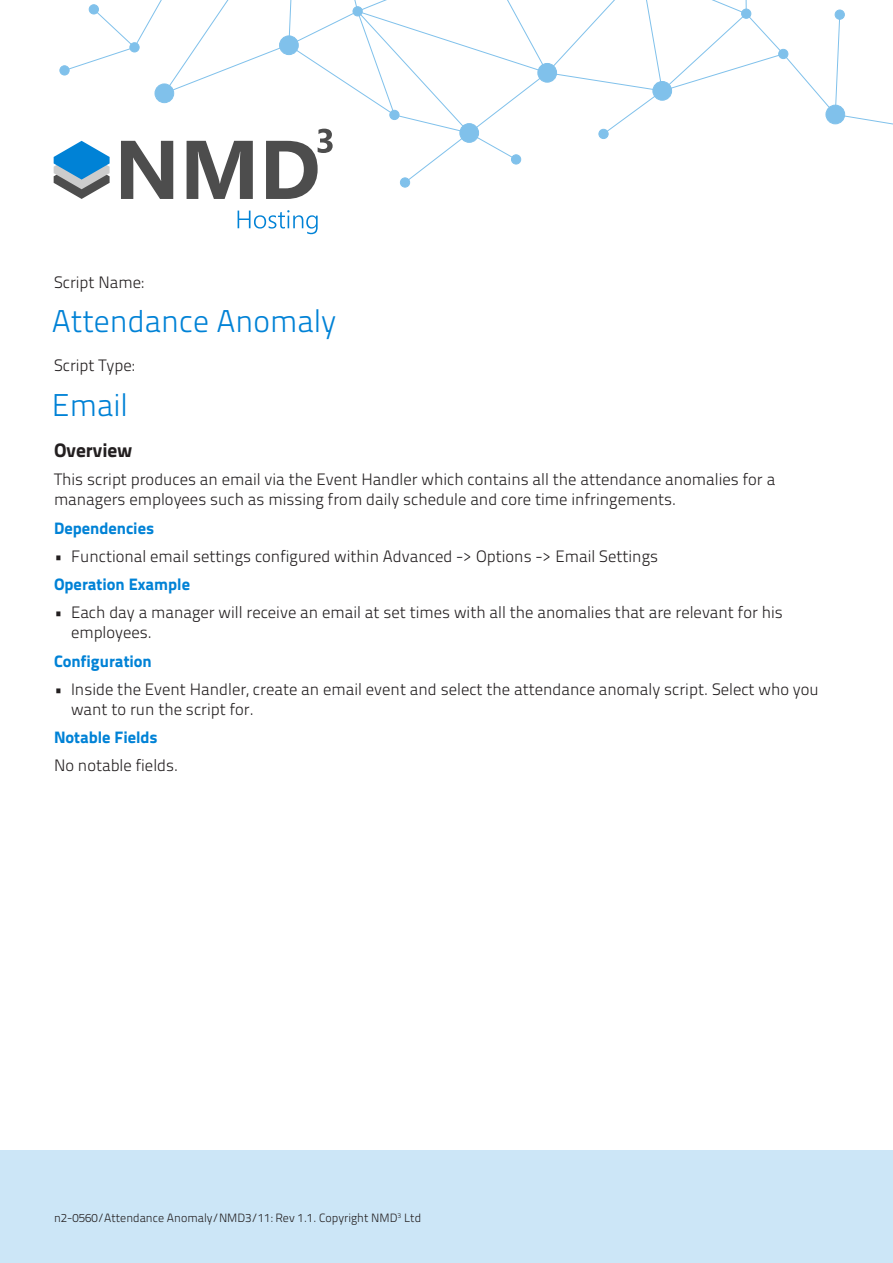
<style>
.page{position:relative;width:893px;height:1263px;background:#fff}
.page>*{position:absolute;margin:0;border:0;box-sizing:border-box;transform-origin:0 0}
.t1{font:31.5px "Titillium Text 22 L 250 wt";color:#0082d6}
.t2{font:19.5px "Titillium Text 22 L 999 wt";color:#231f20}
.t3{font:16.5px/19.8px "Titillium Text 22 L 250 wt";color:#231f20}
.t4{font:16.5px "Titillium Text 22 L 999 wt";color:#0082d6}
.t5{font:12px "Titillium Text 22 L 250 wt";color:#231f20}
</style>
<div class="page">
<div style="left:0;top:1150px;width:893px;height:113px;background:#cce6f7"></div>
<svg style="left:238px;top:210px;width:80px;height:24px"></svg>
<svg style="left:54px;top:0;width:839px;height:199px"></svg>
<p class="t3" style="left:54px;top:272px;width:91px">Script Name:</p>
<p class="t1" style="left:52px;top:298px;width:286px">Attendance Anomaly</p>
<p class="t3" style="left:54px;top:355px;width:82px">Script Type:</p>
<p class="t1" style="left:52px;top:381px;width:78px">Email</p>
<p class="t2" style="left:54px;top:435px;width:80px">Overview</p>
<p class="t3" style="left:54px;top:469px;width:723px">This script produces an email via the Event Handler which contains all the attendance anomalies for a managers employees such as missing from daily schedule and core time infringements.</p>
<p class="t4" style="left:54px;top:515px;width:102px">Dependencies</p>
<p class="t3" style="left:54px;top:545px;width:606px">• Functional email settings configured within Advanced -&gt; Options -&gt; Email Settings</p>
<p class="t4" style="left:54px;top:571px;width:138px">Operation Example</p>
<p class="t3" style="left:71px;top:602px;width:713px;text-indent:-17px">• Each day a manager will receive an email at set times with all the anomalies that are relevant for his employees.</p>
<p class="t4" style="left:54px;top:648px;width:99px">Configuration</p>
<p class="t3" style="left:71px;top:678px;width:749px;text-indent:-17px">• Inside the Event Handler, create an email event and select the attendance anomaly script. Select who you want to run the script for.</p>
<p class="t4" style="left:54px;top:724px;width:105px">Notable Fields</p>
<p class="t3" style="left:54px;top:755px;width:126px">No notable fields.</p>
<p class="t5" style="left:54px;top:1209px;width:369px">n2-0560/Attendance Anomaly/NMD3/11: Rev 1.1. Copyright NMD<sup>3</sup> Ltd</p>
</div>
